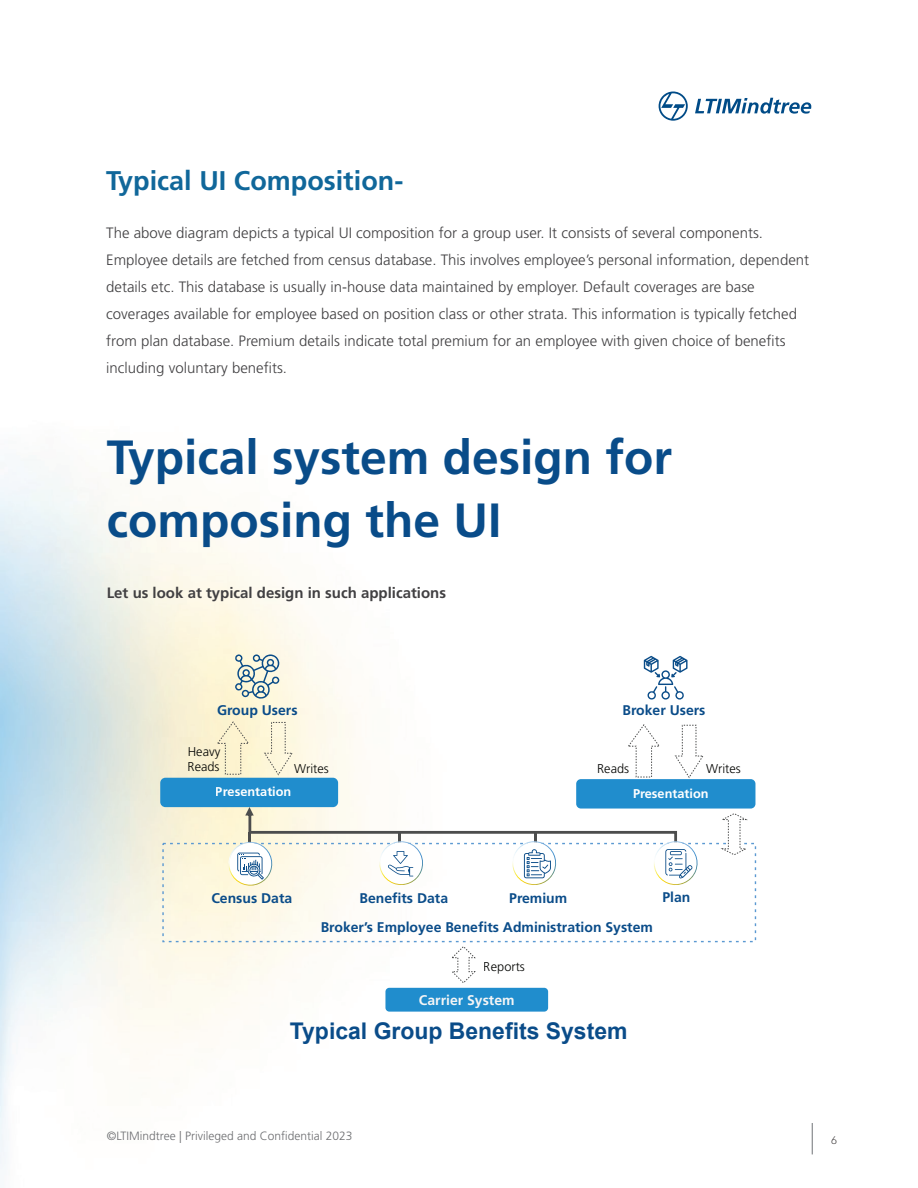
<style>
.page{position:relative;width:918px;height:1188px;background:#fff}
.page>*{position:absolute;margin:0;border:0;box-sizing:border-box;transform-origin:0 0}
.t1{font:700 48px/63px "Frutiger LT Pro";color:#094c89}
.t2{font:700 27px "Frutiger LT Pro";color:#10679a}
.t3{font:700 22.95px "Arial";color:#0a4c89}
.t4{font:300 15px/27px "Frutiger LT Pro";color:#414042}
.t5{font:700 15px "Frutiger LT Pro";color:#414042}
.t6{font:700 13.95px "Frutiger LT Pro";color:#0a4c89}
.t7{font:700 13.95px "Frutiger LT Pro";color:#f4f5f6}
.t8{font:300 12.75px/15.3px "Frutiger LT Pro";color:#040503}
.t9{font:700 12.75px "Frutiger LT Pro";color:#fff}
.t10{font:300 12px "Frutiger LT Pro";color:#6c6d70}
.t11{font:300 10.5px "Bw Modelica";color:#231f20}
</style>
<div class="page">
<hr style="left:812px;top:1123px;width:1px;height:31px;background:#808285">
<img style="left:0;top:472px;width:647px;height:697px">
<svg style="left:659px;top:92px;width:29px;height:29px"></svg>
<svg style="left:695px;top:98px;width:116px;height:16px"></svg>
<div style="left:162px;top:843px;width:594px;height:99px;border:1px dashed #5b99d2"></div>
<div style="left:385px;top:988px;width:163px;height:24px;background:#208dcd;border-radius:4px"></div>
<svg style="left:451px;top:946px;width:25px;height:38px"></svg>
<svg style="left:217px;top:721px;width:33px;height:54px;background:#f4ecc9"></svg>
<div style="left:160px;top:778px;width:178px;height:29px;background:#208dcd;border-radius:5px"></div>
<div style="left:576px;top:779px;width:179px;height:30px;background:#208dcd;border-radius:5px"></div>
<svg style="left:720px;top:813px;width:29px;height:42px"></svg>
<svg style="left:263px;top:722px;width:30px;height:54px;background:#f5efd5"></svg>
<svg style="left:627px;top:724px;width:32px;height:54px"></svg>
<svg style="left:674px;top:725px;width:30px;height:53px"></svg>
<svg style="left:235px;top:654px;width:44px;height:45px;background:#bac7c3"></svg>
<svg style="left:644px;top:656px;width:44px;height:44px"></svg>
<svg style="left:226px;top:807px;width:474px;height:82px"></svg>
<h2 class="t2" style="left:106px;top:165px;width:299px">Typical UI Composition-</h2>
<p class="t4" style="left:106px;top:219px;width:704px">The above diagram depicts a typical UI composition for a group user. It consists of several components.<br>Employee details are fetched from census database. This involves employee’s personal information, dependent details etc. This database is usually in-house data maintained by employer. Default coverages are base coverages available for employee based on position class or other strata. This information is typically fetched from plan database. Premium details indicate total premium for an employee with given choice of benefits including voluntary benefits.</p>
<h1 class="t1" style="left:107px;top:427px;width:567px">Typical system design for composing the UI</h1>
<p class="t5" style="left:107px;top:584px;width:341px">Let us look at typical design in such applications</p>
<p class="t6" style="left:217px;top:702px;width:82px">Group Users</p>
<p class="t6" style="left:623px;top:702px;width:84px">Broker Users</p>
<p class="t8" style="left:188px;top:744px;width:34px">Heavy<br>Reads</p>
<p class="t8" style="left:294px;top:761px;width:36px">Writes</p>
<p class="t8" style="left:597px;top:761px;width:33px">Reads</p>
<p class="t8" style="left:706px;top:761px;width:36px">Writes</p>
<p class="t9" style="left:216px;top:784px;width:77px">Presentation</p>
<p class="t9" style="left:633px;top:786px;width:77px">Presentation</p>
<p class="t6" style="left:211px;top:890px;width:82px">Census Data</p>
<p class="t6" style="left:360px;top:890px;width:90px">Benefits Data</p>
<p class="t6" style="left:509px;top:890px;width:60px">Premium</p>
<p class="t6" style="left:663px;top:889px;width:29px">Plan</p>
<p class="t6" style="left:321px;top:919px;width:334px">Broker’s Employee Benefits Administration System</p>
<p class="t8" style="left:484px;top:959px;width:43px">Reports</p>
<p class="t7" style="left:419px;top:992px;width:97px">Carrier System</p>
<h3 class="t3" style="left:290px;top:1016px;width:339px">Typical Group Benefits System</h3>
<p class="t10" style="left:107px;top:1129px;width:247px">©LTIMindtree | Privileged and Confidential 2023</p>
<p class="t11" style="left:831px;top:1134px;width:7px">6</p>
</div>
